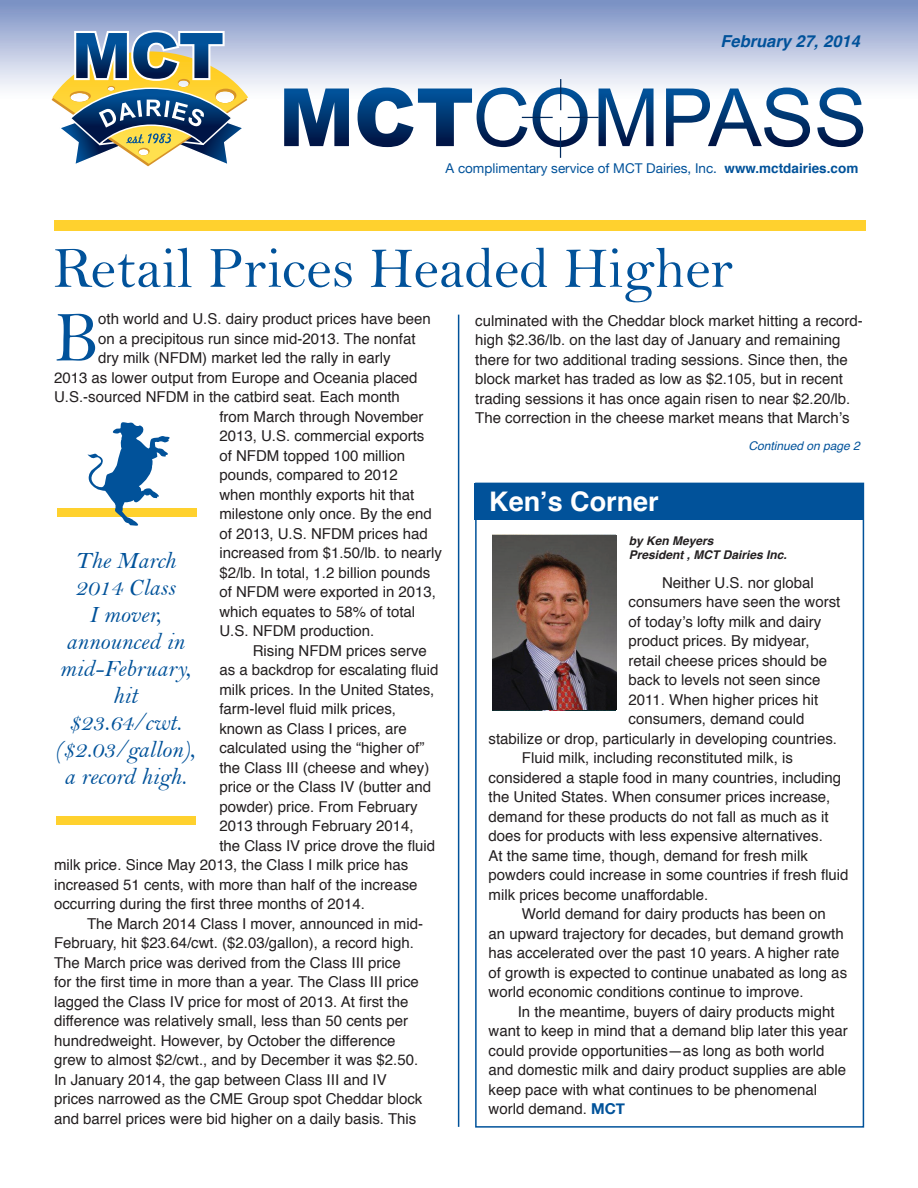
<style>
.page{position:relative;width:918px;height:1188px;background:#fff}
.page>*{position:absolute;margin:0;border:0;box-sizing:border-box;transform-origin:0 0}
.t1{font:71.85px "Bell";color:#01529a}
.t2{font:58.5px "Bell";color:#01529a}
.t3{font:700 27px "Helvetica";color:#fff}
.t4{font:24px/27px "Bell MT Italic";color:#01529a;text-align:center}
.t5{font:italic 700 16.5px "Helvetica";color:#01529a}
.t6{font:15px/19.5px "Helvetica";color:#231f20}
.t7{font:13.5px "Helvetica Neue";color:#01529a}
.t8{font:italic 700 12px/14.4px "Helvetica";color:#231f20}
.t9{font:italic 12px "Helvetica";color:#01529a}
.s1{font-family:"Helvetica";font-weight:700}
.s2{font-family:"Helvetica Neue";font-weight:700;color:#01529a}
</style>
<div class="page">
<div style="left:57px;top:508px;width:139px;height:9px;background:#ffd12e"></div>
<svg style="left:87px;top:422px;width:83px;height:104px"></svg>
<div style="left:0;top:0;width:918px;height:104px;background:linear-gradient(to bottom,#7a90c3,#fff)"></div>
<svg style="left:52px;top:11px;width:196px;height:155px"></svg>
<svg style="left:284px;top:89px;width:65px;height:57px"></svg>
<svg style="left:358px;top:88px;width:169px;height:59px"></svg>
<svg style="left:533px;top:87px;width:55px;height:60px"></svg>
<svg style="left:599px;top:89px;width:55px;height:57px"></svg>
<svg style="left:666px;top:88px;width:144px;height:59px"></svg>
<svg style="left:817px;top:88px;width:46px;height:59px"></svg>
<hr style="left:560px;top:79px;width:1px;height:31px;background:#00295c">
<hr style="left:560px;top:127px;width:1px;height:31px;background:#00295c">
<hr style="left:522px;top:117px;width:31px;height:1px;background:#00295c">
<hr style="left:568px;top:117px;width:31px;height:1px;background:#00295c">
<div style="left:56px;top:816px;width:139px;height:9px;background:#ffd12e"></div>
<div style="left:475px;top:483px;width:389px;height:37px;background:#01529a"></div>
<hr style="left:458px;top:315px;width:1px;height:812px;background:#01529a">
<div style="left:54px;top:220px;width:811px;height:10px;background:#ffd12e"></div>
<img style="left:492px;top:535px;width:124px;height:174px">
<p class="t5" style="left:720px;top:27px;width:141px">February 27, 2014</p>
<p class="t7" style="left:446px;top:160px;width:414px">A complimentary service of MCT Dairies, Inc. <span class="s1">www.mctdairies.com</span></p>
<h2 class="t2" style="left:53px;top:233px;width:682px">Retail Prices Headed Higher</h2>
<p class="t6" style="left:475px;top:311px;width:389px">culminated with the Cheddar block market hitting a record&shy;high $2.36/lb. on the last day of January and remaining there for two additional trading sessions. Since then, the block market has traded as low as $2.105, but in recent trading sessions it has once again risen to near $2.20/lb.<br>The correction in the cheese market means that March’s</p>
<h1 class="t1" style="left:54px;top:295px;width:46px">B</h1>
<p class="t6" style="left:98px;top:310px;width:334px">oth world and U.S. dairy product prices have been</p>
<p class="t6" style="left:98px;top:329px;width:319px">on a precipitous run since mid-2013. The nonfat</p>
<p class="t6" style="left:98px;top:349px;width:294px">dry milk (NFDM) market led the rally in early</p>
<p class="t6" style="left:54px;top:368px;width:365px">2013 as lower output from Europe and Oceania placed</p>
<p class="t6" style="left:54px;top:388px;width:347px">U.S.-sourced NFDM in the catbird seat. Each month</p>
<p class="t6" style="left:219px;top:407px;width:206px">from March through November</p>
<p class="t6" style="left:219px;top:427px;width:207px">2013, U.S. commercial exports</p>
<p class="t6" style="left:219px;top:446px;width:187px">of NFDM topped 100 million</p>
<p class="t6" style="left:219px;top:466px;width:180px">pounds, compared to 2012</p>
<p class="t6" style="left:219px;top:485px;width:197px">when monthly exports hit that</p>
<p class="t6" style="left:219px;top:505px;width:214px">milestone only once. By the end</p>
<p class="t6" style="left:219px;top:524px;width:210px">of 2013, U.S. NFDM prices had</p>
<p class="t6" style="left:219px;top:544px;width:224px">increased from $1.50/lb. to nearly</p>
<p class="t6" style="left:219px;top:563px;width:212px">$2/lb. In total, 1.2 billion pounds</p>
<p class="t6" style="left:219px;top:583px;width:218px">of NFDM were exported in 2013,</p>
<p class="t6" style="left:219px;top:602px;width:197px">which equates to 58% of total</p>
<p class="t6" style="left:219px;top:622px;width:157px">U.S. NFDM production.</p>
<p class="t6" style="left:253px;top:641px;width:176px">Rising NFDM prices serve</p>
<p class="t6" style="left:219px;top:661px;width:221px">as a backdrop for escalating fluid</p>
<p class="t6" style="left:219px;top:680px;width:217px">milk prices. In the United States,</p>
<p class="t6" style="left:219px;top:700px;width:178px">farm-level fluid milk prices,</p>
<p class="t6" style="left:219px;top:719px;width:189px">known as Class I prices, are</p>
<p class="t6" style="left:219px;top:739px;width:207px">calculated using the “higher of”</p>
<p class="t6" style="left:219px;top:758px;width:212px">the Class III (cheese and whey)</p>
<p class="t6" style="left:219px;top:778px;width:213px">price or the Class IV (butter and</p>
<p class="t6" style="left:219px;top:797px;width:200px">powder) price. From February</p>
<p class="t6" style="left:219px;top:817px;width:196px">2013 through February 2014,</p>
<p class="t6" style="left:219px;top:836px;width:217px">the Class IV price drove the fluid</p>
<p class="t6" style="left:54px;top:856px;width:356px">milk price. Since May 2013, the Class I milk price has</p>
<p class="t6" style="left:54px;top:875px;width:365px">increased 51 cents, with more than half of the increase</p>
<p class="t6" style="left:54px;top:895px;width:312px">occurring during the first three months of 2014.</p>
<p class="t6" style="left:87px;top:914px;width:337px">The March 2014 Class I mover, announced in mid-</p>
<p class="t6" style="left:54px;top:934px;width:361px">February, hit $23.64/cwt. ($2.03/gallon), a record high.</p>
<p class="t6" style="left:54px;top:953px;width:348px">The March price was derived from the Class III price</p>
<p class="t6" style="left:54px;top:973px;width:366px">for the first time in more than a year. The Class III price</p>
<p class="t6" style="left:54px;top:992px;width:356px">lagged the Class IV price for most of 2013. At first the</p>
<p class="t6" style="left:54px;top:1012px;width:356px">difference was relatively small, less than 50 cents per</p>
<p class="t6" style="left:54px;top:1031px;width:343px">hundredweight. However, by October the difference</p>
<p class="t6" style="left:54px;top:1051px;width:366px">grew to almost $2/cwt., and by December it was $2.50.</p>
<p class="t6" style="left:54px;top:1070px;width:334px">In January 2014, the gap between Class III and IV</p>
<p class="t6" style="left:54px;top:1090px;width:370px">prices narrowed as the CME Group spot Cheddar block</p>
<p class="t6" style="left:54px;top:1109px;width:364px">and barrel prices were bid higher on a daily basis. This</p>
<p class="t9" style="left:748px;top:436px;width:113px">Continued on page 2</p>
<h3 class="t3" style="left:489px;top:480px;width:171px">Ken’s Corner</h3>
<p class="t8" style="left:629px;top:534px;width:160px">by Ken Meyers<br>President , MCT Dairies Inc.</p>
<p class="t6" style="left:662px;top:573px;width:153px">Neither U.S. nor global</p>
<p class="t6" style="left:629px;top:593px;width:213px">consumers have seen the worst</p>
<p class="t6" style="left:629px;top:612px;width:194px">of today’s lofty milk and dairy</p>
<p class="t6" style="left:629px;top:632px;width:182px">product prices. By midyear,</p>
<p class="t6" style="left:629px;top:651px;width:200px">retail cheese prices should be</p>
<p class="t6" style="left:629px;top:671px;width:193px">back to levels not seen since</p>
<p class="t6" style="left:629px;top:690px;width:191px">2011. When higher prices hit</p>
<p class="t6" style="left:629px;top:710px;width:177px">consumers, demand could</p>
<p class="t6" style="left:489px;top:729px;width:350px">stabilize or drop, particularly in developing countries.</p>
<p class="t6" style="left:522px;top:749px;width:272px">Fluid milk, including reconstituted milk, is</p>
<p class="t6" style="left:489px;top:768px;width:354px">considered a staple food in many countries, including</p>
<p class="t6" style="left:489px;top:788px;width:343px">the United States. When consumer prices increase,</p>
<p class="t6" style="left:489px;top:807px;width:342px">demand for these products do not fall as much as it</p>
<p class="t6" style="left:489px;top:827px;width:336px">does for products with less expensive alternatives.</p>
<p class="t6" style="left:489px;top:846px;width:321px">At the same time, though, demand for fresh milk</p>
<p class="t6" style="left:489px;top:866px;width:361px">powders could increase in some countries if fresh fluid</p>
<p class="t6" style="left:489px;top:885px;width:221px">milk prices become unaffordable.</p>
<p class="t6" style="left:522px;top:905px;width:306px">World demand for dairy products has been on</p>
<p class="t6" style="left:489px;top:924px;width:357px">an upward trajectory for decades, but demand growth</p>
<p class="t6" style="left:489px;top:944px;width:353px">has accelerated over the past 10 years. A higher rate</p>
<p class="t6" style="left:489px;top:963px;width:360px">of growth is expected to continue unabated as long as</p>
<p class="t6" style="left:489px;top:983px;width:317px">world economic conditions continue to improve.</p>
<p class="t6" style="left:518px;top:1002px;width:318px">In the meantime, buyers of dairy products might</p>
<p class="t6" style="left:489px;top:1022px;width:361px">want to keep in mind that a demand blip later this year</p>
<p class="t6" style="left:489px;top:1041px;width:337px">could provide opportunities—as long as both world</p>
<p class="t6" style="left:489px;top:1061px;width:359px">and domestic milk and dairy product supplies are able</p>
<p class="t6" style="left:489px;top:1080px;width:330px">keep pace with what continues to be phenomenal</p>
<p class="t6" style="left:489px;top:1100px;width:138px">world demand. <span class="s2">MCT</span></p>
<h3 class="t4" style="left:55px;top:547px;width:141px">The March<br>2014 Class<br>I mover, announced in mid-February, hit $23.64/cwt. ($2.03/gallon), a record high.</h3>
</div>
